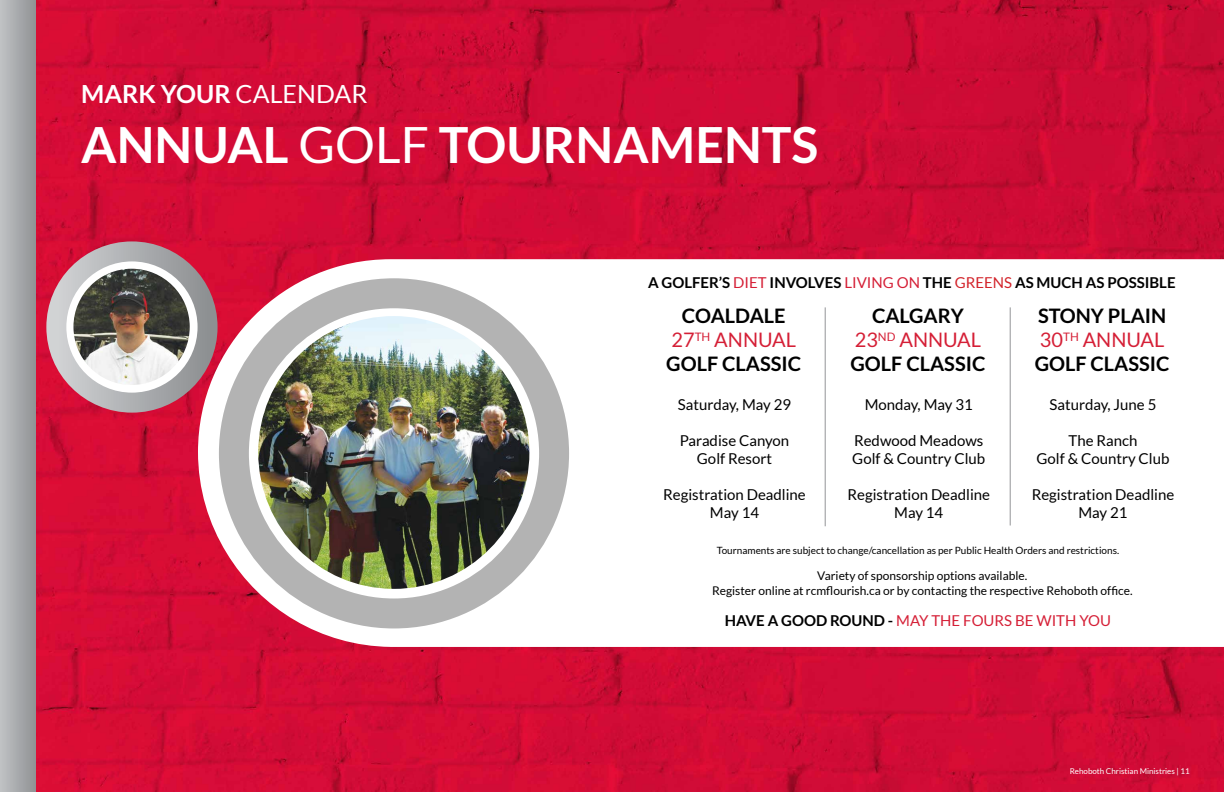
<style>
.page{position:relative;width:1224px;height:792px;background:#fff}
.page>*{position:absolute;margin:0;border:0;box-sizing:border-box;transform-origin:0 0}
.t1{font:700 50px "Lato";color:#fff}
.t2{font:700 25px "Lato";color:#fff}
.t3{font:700 20px/24px "Lato";color:#000;text-align:center}
.t4{font:15px/18px "Lato";color:#000;text-align:center}
.t5{font:700 15px "Lato";color:#000}
.t6{font:15px "Lato";color:#d51f36}
.t7{font:12px/14.4px "Lato";color:#000;text-align:center}
.t8{font:10px "Lato";color:#000}
.t9{font:8px "Lato";color:#fff}
.s1{font-weight:400}
.s2{font-weight:400;color:#d51f36}
.s3{font-weight:400;color:#d2232a}
.s4{font-weight:700;color:#000}
</style>
<div class="page">
<div style="left:0;top:0;width:36px;height:792px;background:linear-gradient(to right,#c0c2c4,#919496)"></div>
<img style="left:36px;top:0;width:1188px;height:792px">
<svg style="left:198px;top:259px;width:1026px;height:388px"></svg>
<hr style="left:825px;top:307px;width:1px;height:219px;background:#939598">
<hr style="left:1010px;top:307px;width:1px;height:219px;background:#939598">
<div style="left:219px;top:278px;width:350px;height:350px;border:30px solid #000;border-radius:50%"></div>
<svg style="left:56px;top:251px;width:152px;height:152px"></svg>
<div style="left:46px;top:241px;width:172px;height:172px;border:20px solid #fff;border-radius:50%"></div>
<img style="left:73px;top:269px;width:117px;height:116px;border-radius:58px">
<h2 class="t2" style="left:81px;top:80px;width:288px">MARK YOUR <span class="s1">CALENDAR</span></h2>
<h1 class="t1" style="left:81px;top:116px;width:739px">ANNUAL <span class="s1">GOLF</span> TOURNAMENTS</h1>
<p class="t5" style="left:648px;top:274px;width:529px">A GOLFER’S <span class="s2">DIET</span> INVOLVES <span class="s2">LIVING ON</span> THE <span class="s3">GREENS</span> AS MUCH AS POSSIBLE</p>
<h3 class="t3" style="left:666px;top:304px;width:136px">COALDALE<br><span class="s2">27</span><sup>TH</sup> <span class="s2">ANNUAL<br></span>GOLF CLASSIC</h3>
<p class="t4" style="left:678px;top:396px;width:115px">Saturday, May 29</p>
<p class="t4" style="left:680px;top:432px;width:111px">Paradise Canyon<br>Golf Resort</p>
<p class="t4" style="left:663px;top:486px;width:144px">Registration Deadline<br>May 14</p>
<h3 class="t3" style="left:1035px;top:304px;width:136px;text-align:left">STONY PLAIN<br><span class="s2">30</span><sup>TH</sup> <span class="s2">ANNUAL<br></span>GOLF CLASSIC</h3>
<p class="t4" style="left:1050px;top:396px;width:108px">Saturday, June 5</p>
<p class="t4" style="left:1037px;top:432px;width:134px">The Ranch<br>Golf &amp; Country Club</p>
<p class="t4" style="left:1032px;top:486px;width:144px">Registration Deadline<br>May 21</p>
<p class="t8" style="left:717px;top:545px;width:404px">Tournaments are subject to change/cancellation as per Public Health Orders and restrictions.</p>
<p class="t7" style="left:712px;top:569px;width:422px">Variety of sponsorship options available.<br>Register online at rcmflourish.ca or by contacting the respective Rehoboth office.</p>
<p class="t6" style="left:725px;top:613px;width:388px"><span class="s4">HAVE A GOOD ROUND -</span> MAY THE FOURS BE WITH YOU</p>
<h3 class="t3" style="left:851px;top:304px;width:136px">CALGARY<br><span class="s2">23</span><sup>ND</sup> <span class="s2">ANNUAL<br></span>GOLF CLASSIC</h3>
<p class="t4" style="left:865px;top:396px;width:110px">Monday, May 31</p>
<p class="t4" style="left:852px;top:432px;width:134px;text-align:left">Redwood Meadows<br>Golf &amp; Country Club</p>
<p class="t4" style="left:848px;top:486px;width:144px">Registration Deadline<br>May 14</p>
<p class="t9" style="left:1070px;top:766px;width:121px">Rehoboth Christian Ministries | 11</p>
</div>
